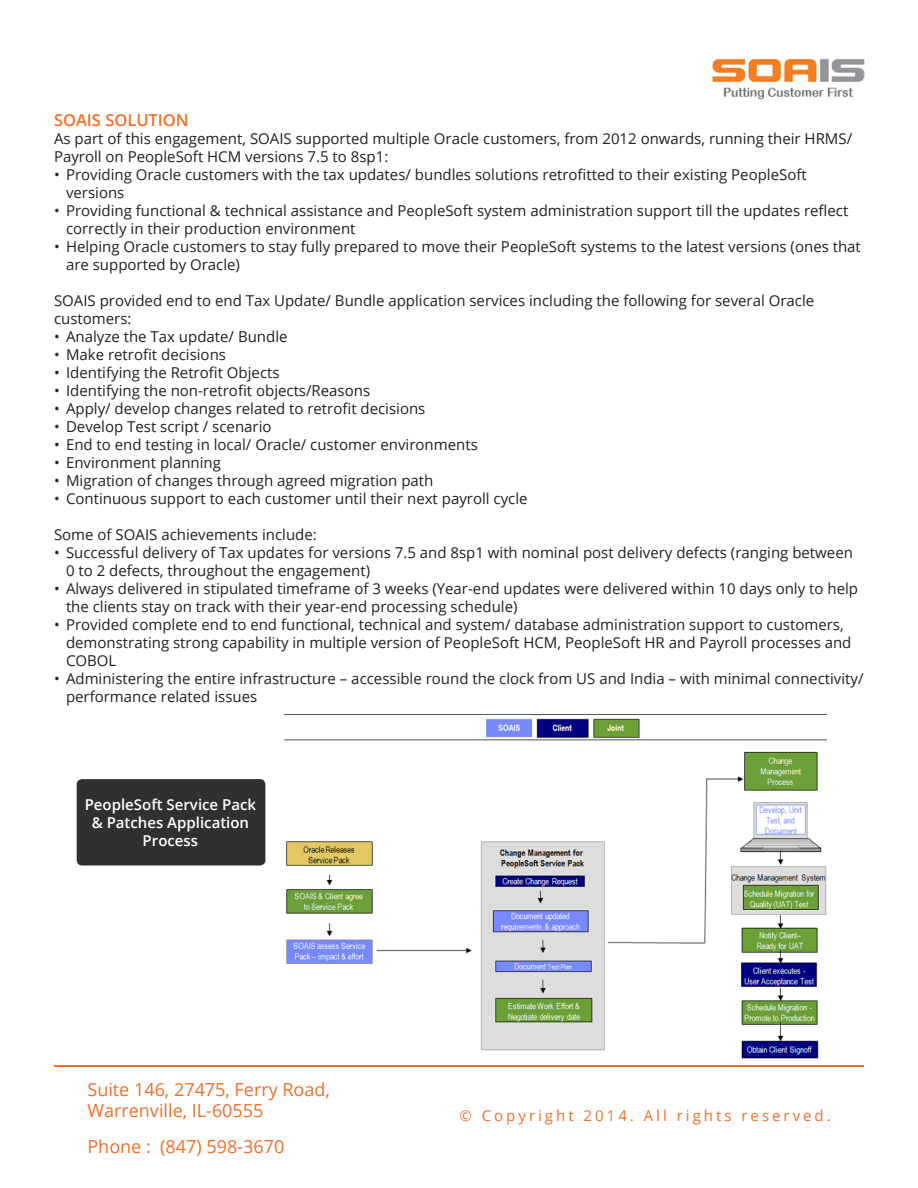
<style>
.page{position:relative;width:918px;height:1188px;background:#fff}
.page>*{position:absolute;margin:0;border:0;box-sizing:border-box;transform-origin:0 0}
.t1{font:18px/21px "Open Sans";color:#f36e28}
.t2{font:600 16.5px "Open Sans";color:#f36e28}
.t3{font:15px/18px "Open Sans";color:#231f20}
.t4{font:600 15px/18px "Open Sans";color:#fff;text-align:center}
.t5{font:15px "Open Sans";letter-spacing:.2em;color:#f36e28}
</style>
<div class="page">
<img style="left:712px;top:58px;width:153px;height:41px">
<hr style="left:54px;top:1066px;width:810px;height:1px;background:#f36e28">
<img style="left:284px;top:714px;width:542px;height:345px">
<div style="left:77px;top:779px;width:188px;height:86px;background:#312f30;border-radius:5px"></div>
<p class="t2" style="left:54px;top:109px;width:136px">SOAIS SOLUTION</p>
<p class="t3" style="left:54px;top:129px;width:800px">As part of this engagement, SOAIS supported multiple Oracle customers, from 2012 onwards, running their HRMS/<br>Payroll on PeopleSoft HCM versions 7.5 to 8sp1:</p>
<p class="t3" style="left:66px;top:165px;width:742px;text-indent:-12px">• Providing Oracle customers with the tax updates/ bundles solutions retrofitted to their existing PeopleSoft versions</p>
<p class="t3" style="left:66px;top:201px;width:784px;text-indent:-12px">• Providing functional &amp; technical assistance and PeopleSoft system administration support till the updates reflect correctly in their production environment</p>
<p class="t3" style="left:66px;top:237px;width:796px;text-indent:-12px">• Helping Oracle customers to stay fully prepared to move their PeopleSoft systems to the latest versions (ones that are supported by Oracle)</p>
<p class="t3" style="left:54px;top:291px;width:762px">SOAIS provided end to end Tax Update/ Bundle application services including the following for several Oracle customers:</p>
<p class="t3" style="left:54px;top:327px;width:235px">• Analyze the Tax update/ Bundle</p>
<p class="t3" style="left:54px;top:345px;width:174px">• Make retrofit decisions</p>
<p class="t3" style="left:54px;top:363px;width:227px">• Identifying the Retrofit Objects</p>
<p class="t3" style="left:54px;top:381px;width:318px">• Identifying the non-retrofit objects/Reasons</p>
<p class="t3" style="left:54px;top:399px;width:373px">• Apply/ develop changes related to retrofit decisions</p>
<p class="t3" style="left:54px;top:417px;width:219px">• Develop Test script / scenario</p>
<p class="t3" style="left:54px;top:435px;width:425px">• End to end testing in local/ Oracle/ customer environments</p>
<p class="t3" style="left:54px;top:453px;width:168px">• Environment planning</p>
<p class="t3" style="left:54px;top:471px;width:381px">• Migration of changes through agreed migration path</p>
<p class="t3" style="left:54px;top:489px;width:475px">• Continuous support to each customer until their next payroll cycle</p>
<p class="t3" style="left:54px;top:525px;width:264px">Some of SOAIS achievements include:</p>
<p class="t3" style="left:66px;top:543px;width:789px;text-indent:-12px">• Successful delivery of Tax updates for versions 7.5 and 8sp1 with nominal post delivery defects (ranging between<br>0 to 2 defects, throughout the engagement)</p>
<p class="t3" style="left:66px;top:579px;width:794px;text-indent:-12px">• Always delivered in stipulated timeframe of 3 weeks (Year-end updates were delivered within 10 days only to help the clients stay on track with their year-end processing schedule)</p>
<p class="t3" style="left:66px;top:615px;width:787px;text-indent:-12px">• Provided complete end to end functional, technical and system/ database administration support to customers, demonstrating strong capability in multiple version of PeopleSoft HCM, PeopleSoft HR and Payroll processes and<br>COBOL</p>
<p class="t3" style="left:66px;top:669px;width:799px;text-indent:-12px">• Administering the entire infrastructure – accessible round the clock from US and India – with minimal connectivity/ performance related issues</p>
<p class="t4" style="left:85px;top:795px;width:173px">PeopleSoft Service Pack &amp; Patches Application<br>Process</p>
<p class="t1" style="left:87px;top:1079px;width:244px">Suite 146, 27475, Ferry Road,<br>Warrenville, IL-60555</p>
<p class="t1" style="left:87px;top:1136px;width:198px">Phone : (847) 598-3670</p>
<p class="t5" style="left:459px;top:1105px;width:373px">© Copyright 2014. All rights reserved.</p>
</div>
